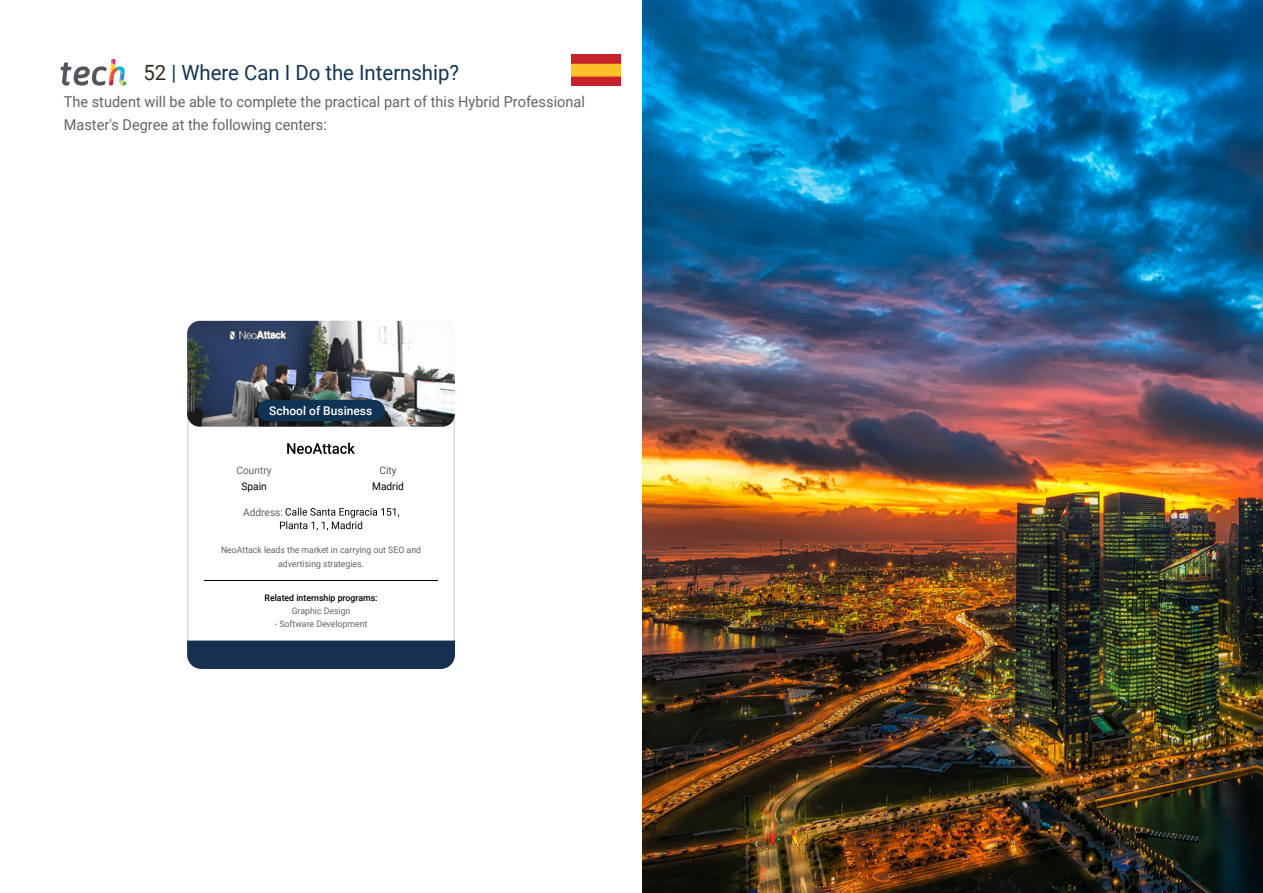
<style>
.page{position:relative;width:1263px;height:893px;background:#fff}
.page>*{position:absolute;margin:0;border:0;box-sizing:border-box;transform-origin:0 0}
.t1{font:21px "Roboto";color:#123352}
.t2{font:15px/22.5px "Roboto";color:#61646a}
.t3{font:500 12px "Roboto";color:#fff}
.t4{font:10.5px "Roboto";color:#61646a}
.t5{font:10.5px "Roboto";color:#000}
.t6{font:10.5px "Roboto";color:#52555b}
.t7{font:9px/13.5px "Roboto";color:#61646a;text-align:center}
.t8{font:500 9px "Roboto";color:#000}
.s1{color:#312e20}
</style>
<div class="page">
<svg style="left:61px;top:59px;width:65px;height:27px"></svg>
<img style="left:571px;top:55px;width:50px;height:30px">
<svg style="left:187px;top:320px;width:268px;height:321px"></svg>
<hr style="left:204px;top:580px;width:234px;height:1px;background:#000">
<svg style="left:287px;top:443px;width:68px;height:11px"></svg>
<svg style="left:280px;top:508px;width:119px;height:23px"></svg>
<div style="left:187px;top:641px;width:268px;height:28px;background:#16314f"></div>
<img style="left:187px;top:321px;width:268px;height:106px">
<div style="left:257px;top:400px;width:128px;height:21px;background:#0f3352;border-radius:11px"></div>
<img style="left:642px;top:0;width:621px;height:893px">
<h1 class="t1" style="left:144px;top:57px;width:317px"><span class="s1">52</span> | Where Can I Do the Internship?</h1>
<p class="t2" style="left:64px;top:90px;width:523px">The student will be able to complete the practical part of this Hybrid Professional<br>Master's Degree at the following centers:</p>
<p class="t3" style="left:269px;top:402px;width:104px">School of Business</p>
<p class="t4" style="left:236px;top:463px;width:37px">Country</p>
<p class="t5" style="left:241px;top:479px;width:27px">Spain</p>
<p class="t6" style="left:379px;top:463px;width:19px">City</p>
<p class="t5" style="left:372px;top:479px;width:33px">Madrid</p>
<p class="t4" style="left:243px;top:504px;width:41px">Address:</p>
<p class="t7" style="left:221px;top:543px;width:202px">NeoAttack leads the market in carrying out SEO and advertising strategies.</p>
<p class="t8" style="left:265px;top:591px;width:114px">Related internship programs:</p>
<p class="t7" style="left:292px;top:604px;width:60px">Graphic Design</p>
<p class="t7" style="left:275px;top:617px;width:94px">- Software Development</p>
</div>
